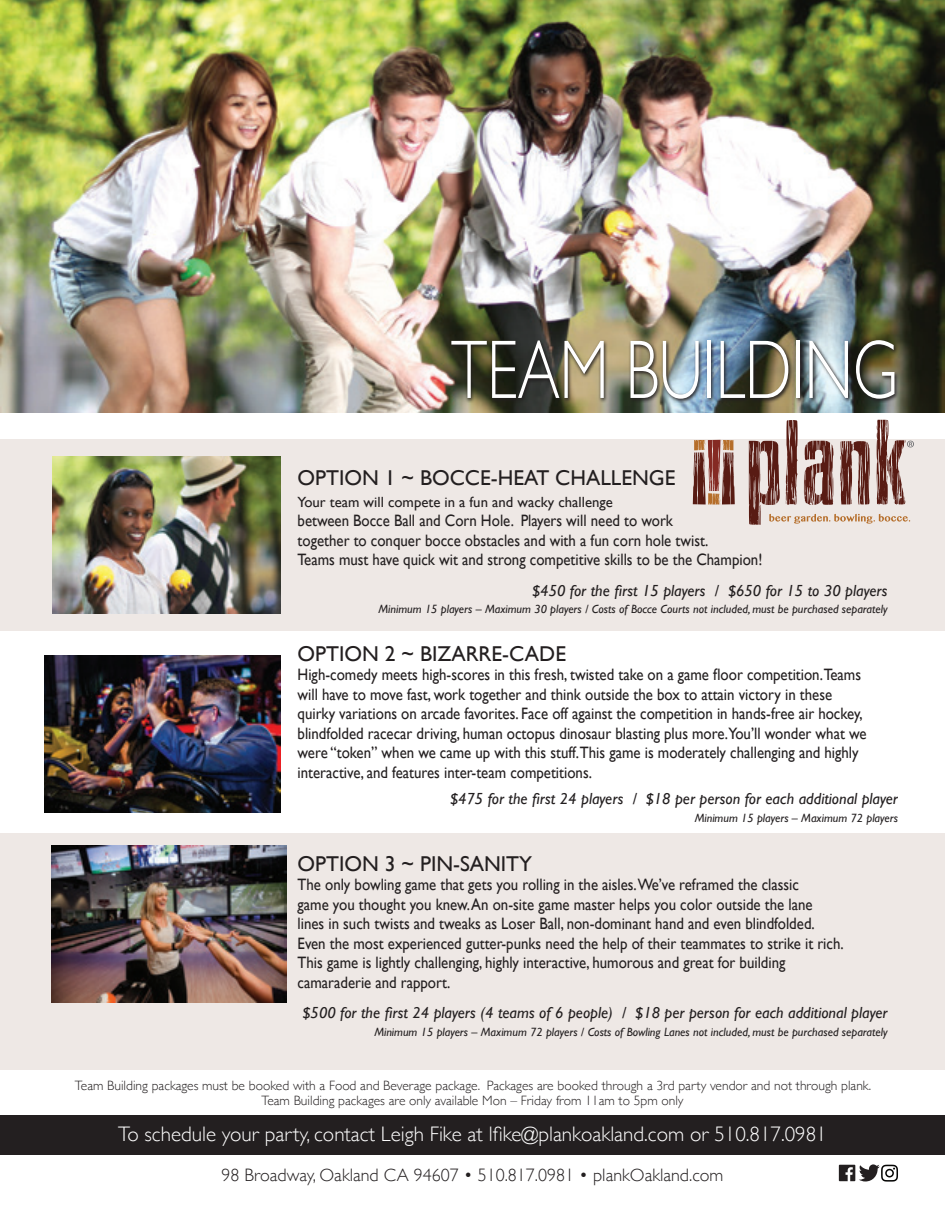
<style>
.page{position:relative;width:945px;height:1215px;background:#fff}
.page>*{position:absolute;margin:0;border:0;box-sizing:border-box;transform-origin:0 0}
.t1{font:300 83.7px "Gill Sans";color:#fff;scale:.75 1}
.t2{font:21.45px "Gill Sans";color:#231f20}
.t3{font:300 21px "Gill Sans";color:#fff}
.t4{font:300 18px "Gill Sans";color:#231f20}
.t5{font:16.5px/19.5px "Gill Sans";color:#231f20;scale:.9 1}
.t6{font:italic 16.05px "Gill Sans";color:#231f20}
.t7{font:14.7px "Gill Sans";color:#231f20}
.t8{font:300 13.5px/15px "Gill Sans";color:#231f20;text-align:center}
.t9{font:italic 12px "Gill Sans";color:#231f20}
</style>
<div class="page">
<div style="left:0;top:833px;width:945px;height:237px;background:#eee8e5"></div>
<div style="left:0;top:439px;width:945px;height:191px;background:#eee8e5"></div>
<div style="left:0;top:1115px;width:945px;height:40px;background:#231f20"></div>
<svg style="left:839px;top:1164px;width:59px;height:18px"></svg>
<img style="left:0;top:0;width:945px;height:412px">
<svg style="left:693px;top:440px;width:42px;height:65px"></svg>
<svg style="left:749px;top:420px;width:165px;height:105px"></svg>
<img style="left:449px;top:338px;width:450px;height:65px">
<img style="left:51px;top:846px;width:236px;height:157px">
<img style="left:52px;top:456px;width:228px;height:157px">
<img style="left:45px;top:655px;width:235px;height:157px">
<p class="t1" style="left:451px;top:305px;width:597px">TEAM BUILDING</p>
<p class="t2" style="left:298px;top:465px;width:379px">OPTION 1 ~ BOCCE-HEAT CHALLENGE</p>
<p class="t7" style="left:298px;top:493px;width:317px">Your team will compete in a fun and wacky challenge</p>
<p class="t5" style="left:298px;top:511px;width:518px">between Bocce Ball and Corn Hole. Players will need to work<br>together to conquer bocce obstacles and with a fun corn hole twist.<br>Teams must have quick wit and strong competitive skills to be the Champion!</p>
<p class="t6" style="left:532px;top:581px;width:357px">$450 for the first 15 players / $650 for 15 to 30 players</p>
<p class="t9" style="left:379px;top:603px;width:510px">Minimum 15 players – Maximum 30 players / Costs of Bocce Courts not included, must be purchased separately</p>
<p class="t2" style="left:298px;top:641px;width:270px">OPTION 2 ~ BIZARRE-CADE</p>
<p class="t5" style="left:298px;top:665px;width:634px">High-comedy meets high-scores in this fresh, twisted take on a game floor competition.Teams will have to move fast, work together and think outside the box to attain victory in these quirky variations on arcade favorites. Face off against the competition in hands-free air hockey, blindfolded racecar driving, human octopus dinosaur blasting plus more.You’ll wonder what we were “token” when we came up with this stuff.This game is moderately challenging and highly interactive, and features inter-team competitions.</p>
<p class="t6" style="left:450px;top:789px;width:449px">$475 for the first 24 players / $18 per person for each additional player</p>
<p class="t9" style="left:695px;top:811px;width:205px">Minimum 15 players – Maximum 72 players</p>
<p class="t2" style="left:298px;top:851px;width:236px">OPTION 3 ~ PIN-SANITY</p>
<p class="t5" style="left:298px;top:875px;width:576px">The only bowling game that gets you rolling in the aisles.We’ve reframed the classic game you thought you knew. An on-site game master helps you color outside the lane lines in such twists and tweaks as Loser Ball, non-dominant hand and even blindfolded.</p>
<p class="t5" style="left:298px;top:933px;width:608px">Even the most experienced gutter-punks need the help of their teammates to strike it rich.<br>This game is lightly challenging, highly interactive, humorous and great for building</p>
<p class="t5" style="left:298px;top:972px;width:171px">camaraderie and rapport.</p>
<p class="t6" style="left:303px;top:1003px;width:586px">$500 for the first 24 players (4 teams of 6 people) / $18 per person for each additional player</p>
<p class="t9" style="left:374px;top:1025px;width:515px">Minimum 15 players – Maximum 72 players / Costs of Bowling Lanes not included, must be purchased separately</p>
<p class="t8" style="left:75px;top:1077px;width:798px">Team Building packages must be booked with a Food and Beverage package. Packages are booked through a 3rd party vendor and not through plank.<br>Team Building packages are only available Mon – Friday from 11am to 5pm only</p>
<p class="t3" style="left:118px;top:1118px;width:710px">To schedule your party, contact Leigh Fike at lfike@plankoakland.com or 510.817.0981</p>
<p class="t4" style="left:222px;top:1161px;width:503px">98 Broadway, Oakland CA 94607 • 510.817.0981 • plankOakland.com</p>
</div>
